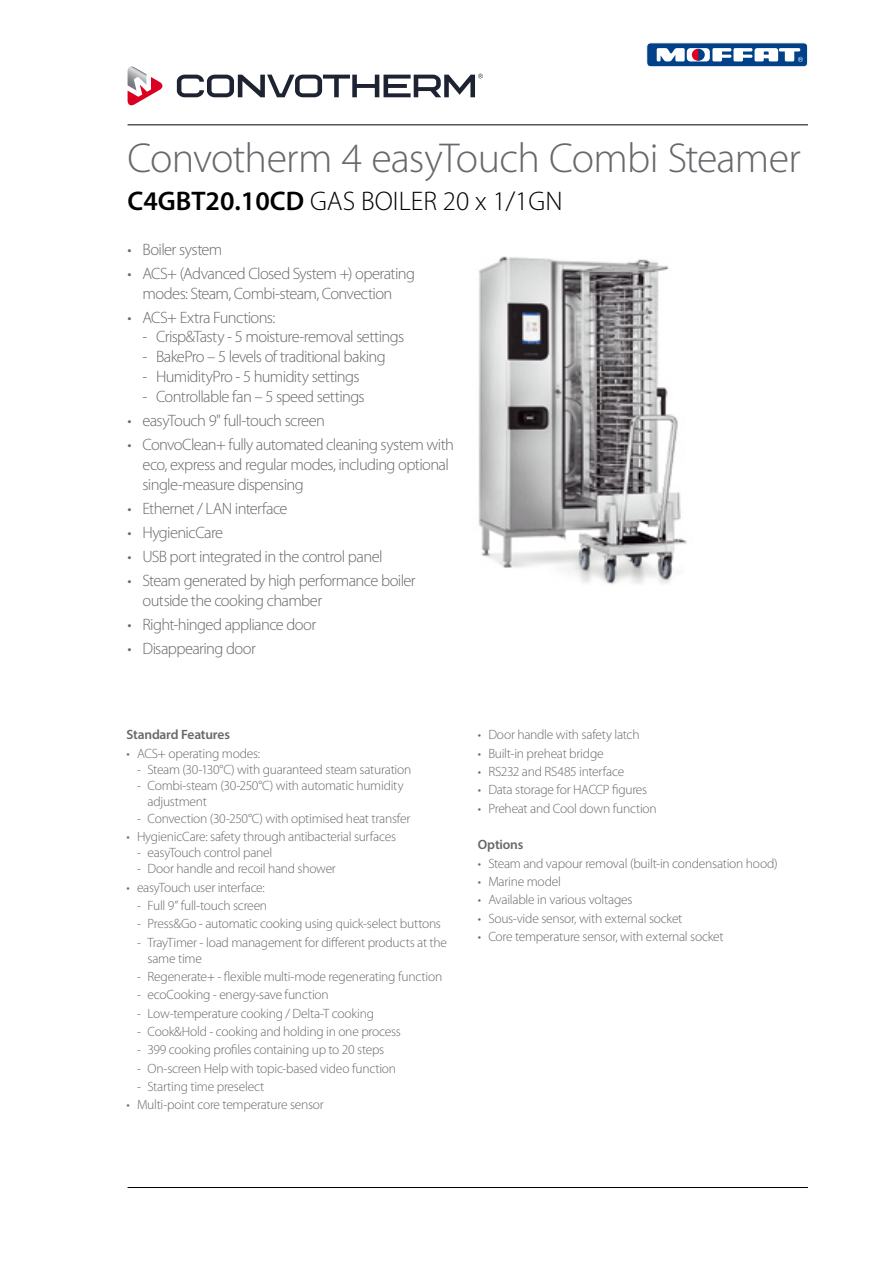
<style>
.page{position:relative;width:893px;height:1263px;background:#fff}
.page>*{position:absolute;margin:0;border:0;box-sizing:border-box;transform-origin:0 0}
.t1{font:300 42px "Myriad Pro";letter-spacing:-.02em;color:#68676c}
.t2{font:300 27px "Myriad Pro";color:#000}
.t3{font:300 16.5px/19.8px "Myriad Pro";letter-spacing:-.04em;color:#68676c}
.t4{font:300 13.5px/16.2px "Myriad Pro";letter-spacing:-.02em;color:#68676c}
.t5{font:600 13.5px "Myriad Pro";letter-spacing:-.015em;color:#68676c}
.s1{font-weight:600}
</style>
<div class="page">
<hr style="left:128px;top:124px;width:680px;height:1px;background:#000">
<hr style="left:128px;top:1187px;width:680px;height:1px;background:#000">
<svg style="left:128px;top:66px;width:35px;height:39px"></svg>
<svg style="left:177px;top:74px;width:306px;height:23px"></svg>
<svg style="left:646px;top:42px;width:162px;height:25px"></svg>
<img style="left:478px;top:256px;width:209px;height:329px">
<h1 class="t1" style="left:128px;top:135px;width:675px">Convotherm 4 easyTouch Combi Steamer</h1>
<h2 class="t2" style="left:128px;top:186px;width:436px"><span class="s1">C4GBT20.10CD</span> GAS BOILER 20 x 1/1GN</h2>
<p class="t3" style="left:128px;top:240px;width:96px">• Boiler system</p>
<p class="t3" style="left:128px;top:264px;width:289px;text-align:center">• ACS+ (Advanced Closed System +) operating modes: Steam, Combi-steam, Convection</p>
<p class="t3" style="left:128px;top:308px;width:149px">• ACS+ Extra Functions:</p>
<p class="t3" style="left:143px;top:327px;width:263px">- Crisp&amp;Tasty - 5 moisture-removal settings</p>
<p class="t3" style="left:143px;top:347px;width:245px">- BakePro – 5 levels of traditional baking</p>
<p class="t3" style="left:143px;top:367px;width:219px">- HumidityPro - 5 humidity settings</p>
<p class="t3" style="left:143px;top:387px;width:224px">- Controllable fan – 5 speed settings</p>
<p class="t3" style="left:128px;top:411px;width:199px">• easyTouch 9" full-touch screen</p>
<p class="t3" style="left:143px;top:435px;width:313px;text-indent:-15px">• ConvoClean+ fully automated cleaning system with eco, express and regular modes, including optional single-measure dispensing</p>
<p class="t3" style="left:128px;top:499px;width:161px">• Ethernet / LAN interface</p>
<p class="t3" style="left:128px;top:523px;width:97px">• HygienicCare</p>
<p class="t3" style="left:128px;top:547px;width:256px">• USB port integrated in the control panel</p>
<p class="t3" style="left:143px;top:571px;width:275px;text-indent:-15px">• Steam generated by high performance boiler outside the cooking chamber</p>
<p class="t3" style="left:128px;top:615px;width:190px">• Right-hinged appliance door</p>
<p class="t3" style="left:128px;top:639px;width:130px">• Disappearing door</p>
<p class="t5" style="left:126px;top:726px;width:105px">Standard Features</p>
<p class="t4" style="left:126px;top:745px;width:135px">• ACS+ operating modes:</p>
<p class="t4" style="left:137px;top:761px;width:276px">- Steam (30-130°C) with guaranteed steam saturation</p>
<p class="t4" style="left:148px;top:778px;width:258px;text-indent:-11px">- Combi-steam (30-250°C) with automatic humidity adjustment</p>
<p class="t4" style="left:137px;top:810px;width:275px">- Convection (30-250°C) with optimised heat transfer</p>
<p class="t4" style="left:126px;top:828px;width:271px">• HygienicCare: safety through antibacterial surfaces</p>
<p class="t4" style="left:137px;top:845px;width:137px">- easyTouch control panel</p>
<p class="t4" style="left:137px;top:861px;width:200px">- Door handle and recoil hand shower</p>
<p class="t4" style="left:126px;top:879px;width:140px">• easyTouch user interface:</p>
<p class="t4" style="left:137px;top:897px;width:132px">- Full 9” full-touch screen</p>
<p class="t4" style="left:137px;top:916px;width:305px">- Press&amp;Go - automatic cooking using quick-select buttons</p>
<p class="t4" style="left:148px;top:934px;width:301px;text-indent:-11px">- TrayTimer - load management for different products at the same time</p>
<p class="t4" style="left:137px;top:969px;width:307px">- Regenerate+ - flexible multi-mode regenerating function</p>
<p class="t4" style="left:137px;top:987px;width:193px">- ecoCooking - energy-save function</p>
<p class="t4" style="left:137px;top:1005px;width:239px">- Low-temperature cooking / Delta-T cooking</p>
<p class="t4" style="left:137px;top:1024px;width:265px">- Cook&amp;Hold - cooking and holding in one process</p>
<p class="t4" style="left:137px;top:1042px;width:249px">- 399 cooking profiles containing up to 20 steps</p>
<p class="t4" style="left:137px;top:1060px;width:261px">- On-screen Help with topic-based video function</p>
<p class="t4" style="left:137px;top:1079px;width:129px">- Starting time preselect</p>
<p class="t4" style="left:126px;top:1097px;width:199px">• Multi-point core temperature sensor</p>
<p class="t4" style="left:478px;top:727px;width:163px">• Door handle with safety latch</p>
<p class="t4" style="left:478px;top:745px;width:127px">• Built-in preheat bridge</p>
<p class="t4" style="left:478px;top:764px;width:148px">• RS232 and RS485 interface</p>
<p class="t4" style="left:478px;top:782px;width:171px">• Data storage for HACCP figures</p>
<p class="t4" style="left:478px;top:800px;width:180px">• Preheat and Cool down function</p>
<p class="t5" style="left:478px;top:836px;width:47px">Options</p>
<p class="t4" style="left:478px;top:855px;width:301px">• Steam and vapour removal (built-in condensation hood)</p>
<p class="t4" style="left:478px;top:873px;width:85px">• Marine model</p>
<p class="t4" style="left:478px;top:892px;width:156px">• Available in various voltages</p>
<p class="t4" style="left:478px;top:910px;width:206px">• Sous-vide sensor, with external socket</p>
<p class="t4" style="left:478px;top:928px;width:247px">• Core temperature sensor, with external socket</p>
</div>
